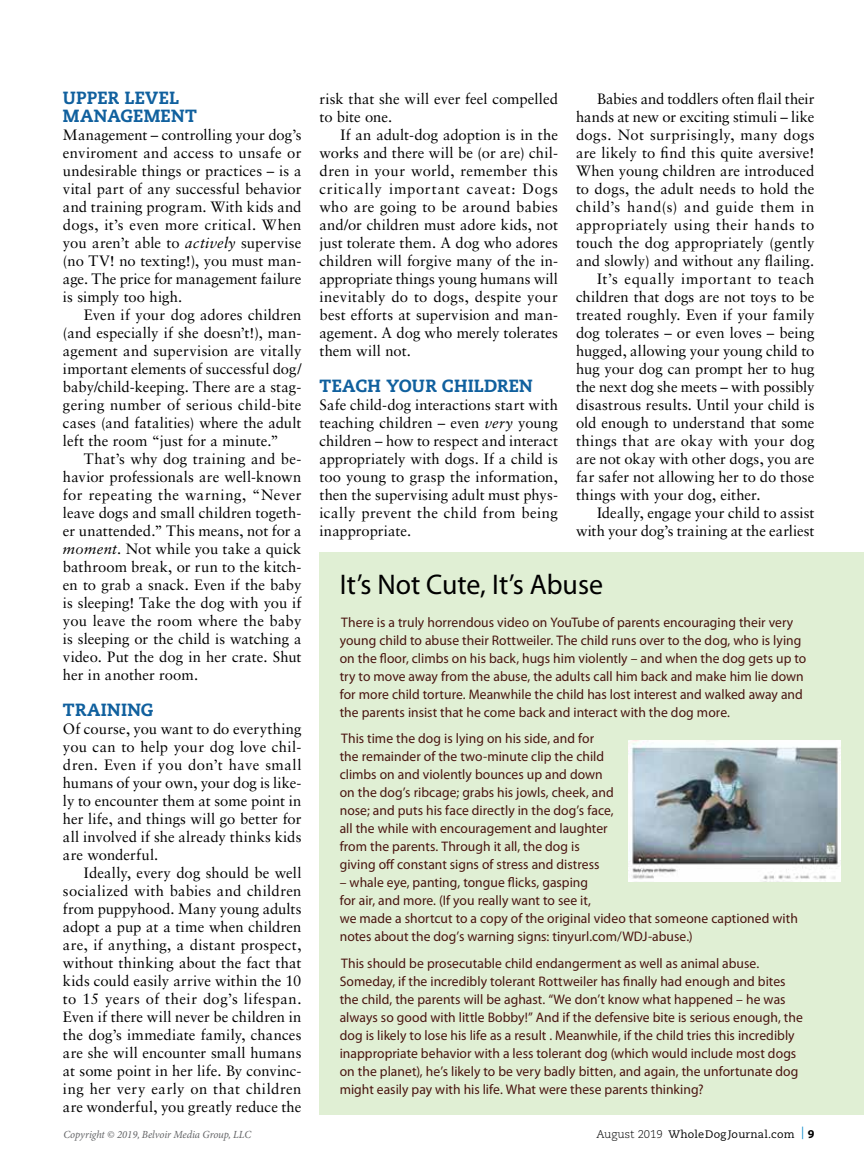
<style>
.page{position:relative;width:864px;height:1175px;background:#fff}
.page>*{position:absolute;margin:0;border:0;box-sizing:border-box;transform-origin:0 0}
.t1{font:28.5px "Myriad Pro";color:#000}
.t2{font:800 17.7px/18px "Caecilia LT Std";letter-spacing:.015em;color:#10609e}
.t3{font:15px/18px "Sabon LT Std";letter-spacing:.005em;color:#000;text-align:justify}
.t4{font:15px "Sabon LT Std";letter-spacing:.03em;color:#000}
.t5{font:15px "Sabon LT Std";letter-spacing:.05em;color:#000}
.t6{font:15px "Sabon LT Std";letter-spacing:.025em;color:#000}
.t7{font:15px "Sabon LT Std";letter-spacing:.045em;color:#000}
.t8{font:13.8px/18px "Myriad Pro";letter-spacing:.005em;color:#49140f}
.t9{font:italic 10.8px "Minion Pro";letter-spacing:-.01em;color:#636466}
.t10{font:10.8px "Caecilia LT Std";letter-spacing:.02em;color:#000}
.s1{font-style:italic}
.s2{font-weight:300;font-size:11.25px}
.s3{font-family:"Minion Pro";font-size:12.45px;color:#0085c8}
.s4{font-family:"Myriad Pro";font-weight:700;font-size:12px}
</style>
<div class="page">
<div style="left:319px;top:552px;width:545px;height:562px;background:#e0efd4"></div>
<img style="left:629px;top:740px;width:212px;height:141px">
<p class="t2" style="left:63px;top:88px;width:135px">UPPER LEVEL<br>MANAGEMENT</p>
<p class="t3" style="left:63px;top:125px;width:240px">Management – controlling your dog’s enviroment and access to unsafe or undesirable things or practices – is a vital part of any successful behavior and training program. With kids and dogs, it’s even more critical. When you aren’t able to <span class="s1">actively</span> supervise (no TV! no texting!), you must man&shy;age. The price for management failure is simply too high.</p>
<p class="t3" style="left:63px;top:305px;width:240px;text-indent:21px">Even if your dog adores children (and especially if she doesn’t!), man&shy;agement and supervision are vitally important elements of successful dog/ baby/child-keeping. There are a stag&shy;gering number of serious child-bite cases (and fatalities) where the adult left the room “just for a minute.”</p>
<p class="t3" style="left:63px;top:449px;width:240px;text-indent:21px">That’s why dog training and be&shy;havior professionals are well-known for repeating the warning, “Never leave dogs and small children togeth&shy;er unattended.” This means, not for a <span class="s1">moment.</span> Not while you take a quick bathroom break, or run to the kitch&shy;en to grab a snack. Even if the baby is sleeping! Take the dog with you if you leave the room where the baby is sleeping or the child is watching a video. Put the dog in her crate. Shut her in another room.</p>
<p class="t2" style="left:63px;top:700px;width:92px">TRAINING</p>
<p class="t3" style="left:63px;top:719px;width:240px">Of course, you want to do everything you can to help your dog love chil&shy;dren. Even if you don’t have small humans of your own, your dog is like&shy;ly to encounter them at some point in her life, and things will go better for all involved if she already thinks kids are wonderful.</p>
<p class="t3" style="left:63px;top:863px;width:240px;text-indent:21px">Ideally, every dog should be well socialized with babies and children from puppyhood. Many young adults adopt a pup at a time when children are, if anything, a distant prospect, without thinking about the fact that kids could easily arrive within the 10 to 15 years of their dog’s lifespan.<br>Even if there will never be children in the dog’s immediate family, chances are she will encounter small humans at some point in her life. By convinc&shy;ing her very early on that children are wonderful, you greatly reduce the</p>
<p class="t3" style="left:320px;top:89px;width:240px">risk that she will ever feel compelled to bite one.</p>
<p class="t3" style="left:319px;top:125px;width:240px;text-indent:21px">If an adult-dog adoption is in the works and there will be (or are) chil&shy;dren in your world, remember this critically important caveat: Dogs who are going to be around babies and/or children must adore kids, not just tolerate them. A dog who adores children will forgive many of the in&shy;appropriate things young humans will inevitably do to dogs, despite your best efforts at supervision and man&shy;agement. A dog who merely tolerates them will not.</p>
<p class="t2" style="left:319px;top:376px;width:215px">TEACH YOUR CHILDREN</p>
<p class="t3" style="left:319px;top:395px;width:240px">Safe child-dog interactions start with teaching children – even <span class="s1">very</span> young children – how to respect and interact appropriately with dogs. If a child is too young to grasp the information, then the supervising adult must phys&shy;ically prevent the child from being inappropriate.</p>
<p class="t3" style="left:597px;top:89px;width:219px">Babies and toddlers often flail their</p>
<p class="t3" style="left:576px;top:107px;width:240px">hands at new or exciting stimuli – like</p>
<p class="t4" style="left:576px;top:125px;width:240px">dogs. Not surprisingly, many dogs</p>
<p class="t3" style="left:576px;top:143px;width:240px">are likely to find this quite aversive!</p>
<p class="t3" style="left:576px;top:161px;width:240px">When young children are introduced</p>
<p class="t3" style="left:576px;top:179px;width:240px">to dogs, the adult needs to hold the</p>
<p class="t5" style="left:576px;top:197px;width:240px">child’s hand(s) and guide them in</p>
<p class="t4" style="left:576px;top:215px;width:240px">appropriately using their hands to</p>
<p class="t3" style="left:576px;top:233px;width:240px">touch the dog appropriately (gently</p>
<p class="t3" style="left:576px;top:251px;width:240px">and slowly) and without any flailing.</p>
<p class="t7" style="left:597px;top:269px;width:219px">It’s equally important to teach</p>
<p class="t3" style="left:576px;top:287px;width:240px">children that dogs are not toys to be</p>
<p class="t3" style="left:576px;top:305px;width:240px">treated roughly. Even if your family</p>
<p class="t3" style="left:576px;top:323px;width:240px">dog tolerates – or even loves – being</p>
<p class="t3" style="left:576px;top:341px;width:240px">hugged, allowing your young child to</p>
<p class="t3" style="left:576px;top:359px;width:240px">hug your dog can prompt her to hug</p>
<p class="t3" style="left:576px;top:377px;width:240px">the next dog she meets – with possibly</p>
<p class="t3" style="left:576px;top:395px;width:240px">disastrous results. Until your child is</p>
<p class="t3" style="left:576px;top:413px;width:240px">old enough to understand that some</p>
<p class="t6" style="left:576px;top:431px;width:240px">things that are okay with your dog</p>
<p class="t3" style="left:576px;top:449px;width:240px">are not okay with other dogs, you are</p>
<p class="t3" style="left:576px;top:467px;width:240px">far safer not allowing her to do those</p>
<p class="t3" style="left:576px;top:485px;width:186px">things with your dog, either.</p>
<p class="t3" style="left:597px;top:503px;width:219px">Ideally, engage your child to assist</p>
<p class="t3" style="left:576px;top:521px;width:240px">with your dog’s training at the earliest</p>
<h1 class="t1" style="left:340px;top:566px;width:265px">It’s Not Cute, It’s Abuse</h1>
<p class="t8" style="left:340px;top:612px;width:468px">There is a truly horrendous video on YouTube of parents encouraging their very young child to abuse their Rottweiler. The child runs over to the dog, who is lying on the floor, climbs on his back, hugs him violently – and when the dog gets up to try to move away from the abuse, the adults call him back and make him lie down for more child torture. Meanwhile the child has lost interest and walked away and the parents insist that he come back and interact with the dog more.</p>
<p class="t8" style="left:340px;top:729px;width:275px">This time the dog is lying on his side, and for the remainder of the two-minute clip the child climbs on and violently bounces up and down on the dog’s ribcage; grabs his jowls, cheek, and nose; and puts his face directly in the dog’s face, all the while with encouragement and laughter from the parents. Through it all, the dog is giving off constant signs of stress and distress</p>
<p class="t8" style="left:340px;top:873px;width:460px">– whale eye, panting, tongue flicks, gasping<br>for air, and more. (If you really want to see it,<br>we made a shortcut to a copy of the original video that someone captioned with notes about the dog’s warning signs: tinyurl.com/WDJ-abuse.)</p>
<p class="t8" style="left:340px;top:954px;width:465px">This should be prosecutable child endangerment as well as animal abuse.<br>Someday, if the incredibly tolerant Rottweiler has finally had enough and bites the child, the parents will be aghast. “We don’t know what happened – he was always so good with little Bobby!” And if the defensive bite is serious enough, the dog is likely to lose his life as a result . Meanwhile, if the child tries this incredibly inappropriate behavior with a less tolerant dog (which would include most dogs on the planet), he’s likely to be very badly bitten, and again, the unfortunate dog might easily pay with his life. What were these parents thinking?</p>
<p class="t9" style="left:63px;top:1127px;width:189px">Copyright © 2019, Belvoir Media Group, LLC</p>
<p class="t10" style="left:596px;top:1127px;width:220px"><span class="s2">August 2019</span> WholeDog Journal.com <span class="s3">|</span> <span class="s4">9</span></p>
</div>
